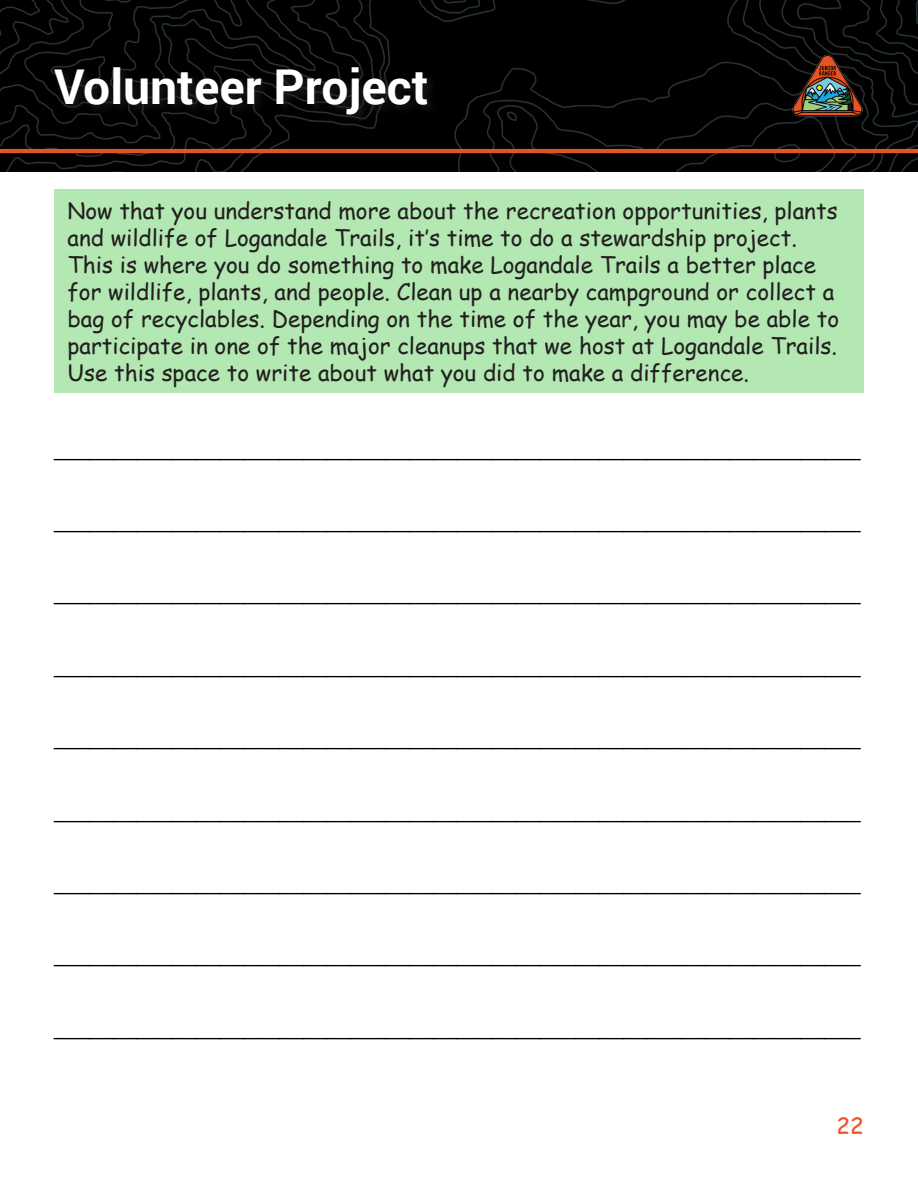
<style>
.page{position:relative;width:918px;height:1188px;background:#fff}
.page>*{position:absolute;margin:0;border:0;box-sizing:border-box;transform-origin:0 0}
.t1{font:700 48px "Roboto";color:#fff}
.t2{font:22.5px/27px "Comic Sans MS";color:#231f20}
.t3{font:22.5px "Comic Sans MS";color:#f05024}
.t4{font:21px "Arial";color:#000}
</style>
<div class="page">
<img style="left:0;top:0;width:918px;height:172px">
<img style="left:774px;top:38px;width:108px;height:98px">
<div style="left:52px;top:64px;width:388px;height:63px;background:#231f20;opacity:.75"></div>
<div style="left:54px;top:190px;width:810px;height:203px;background:#b3e8b3"></div>
<p class="t1" style="left:54px;top:53px;width:376px">Volunteer Project</p>
<p class="t2" style="left:68px;top:197px;width:773px">Now that you understand more about the recreation opportunities, plants and wildlife of Logandale Trails, it’s time to do a stewardship project.<br>This is where you do something to make Logandale Trails a better place for wildlife, plants, and people. Clean up a nearby campground or collect a bag of recyclables. Depending on the time of the year, you may be able to participate in one of the major cleanups that we host at Logandale Trails.<br>Use this space to write about what you did to make a difference.</p>
<p class="t4" style="left:54px;top:434px;width:808px">____________________________________________________________________</p>
<p class="t4" style="left:54px;top:506px;width:808px">____________________________________________________________________</p>
<p class="t4" style="left:54px;top:579px;width:808px">____________________________________________________________________</p>
<p class="t4" style="left:54px;top:651px;width:808px">____________________________________________________________________</p>
<p class="t4" style="left:54px;top:723px;width:808px">____________________________________________________________________</p>
<p class="t4" style="left:54px;top:796px;width:808px">____________________________________________________________________</p>
<p class="t4" style="left:54px;top:868px;width:808px">____________________________________________________________________</p>
<p class="t4" style="left:54px;top:941px;width:808px">____________________________________________________________________</p>
<p class="t4" style="left:54px;top:1013px;width:808px">____________________________________________________________________</p>
<p class="t3" style="left:837px;top:1109px;width:29px">22</p>
</div>
